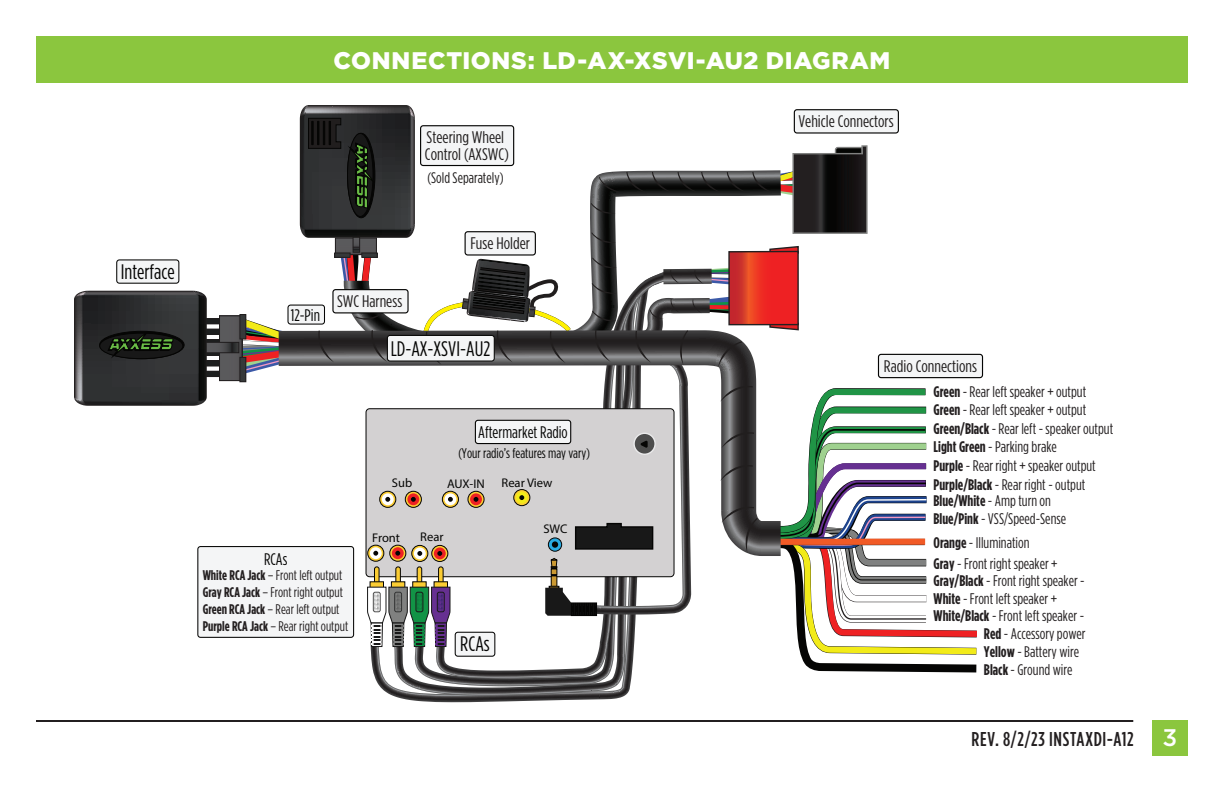
<style>
.page{position:relative;width:1224px;height:792px;background:#fff}
.page>*{position:absolute;margin:0;border:0;box-sizing:border-box;transform-origin:0 0}
.t1{font:900 24px "Gotham";letter-spacing:.025em;color:#fff}
.t2{font:21px "Gotham Condensed";color:#050504}
.t3{font:500 20px "Gotham Condensed";letter-spacing:.035em;color:#231f20}
.t4{font:16.8px/16.8px "Gotham Condensed";color:#211e1e;scale:1.04 1}
.t5{font:16.8px "Gotham Condensed";color:#050504}
.t6{font:15.4px/18.4px "Gotham Condensed";color:#231f20}
.t7{font:15.2px "Gotham Condensed";color:#211e1e}
.t8{font:14px/16.8px "Gotham Condensed";color:#231f20}
.t9{font:14px "Gotham Condensed";color:#050504}
.t10{font:12.6px "Myriad Pro";color:#050504}
.s1{font-weight:700}
.s2{font-family:"Gotham";font-size:24px;color:#fff}
</style>
<div class="page">
<div style="left:36px;top:36px;width:1152px;height:46px;background:#8bc63e"></div>
<div style="left:1152px;top:720px;width:36px;height:36px;background:#8bc63e"></div>
<hr style="left:36px;top:720px;width:1097px;height:2px;background:#231f20">
<svg style="left:394px;top:677px;width:236px;height:19px;background:#666566"></svg>
<div style="left:203px;top:319px;width:17px;height:5px;background:#1d1f1f"></div>
<div style="left:202px;top:318px;width:19px;height:6px;border:1px solid #201d1e"></div>
<div style="left:203px;top:340px;width:17px;height:5px;background:#1d1f1f"></div>
<div style="left:202px;top:339px;width:19px;height:6px;border:1px solid #201d1e"></div>
<div style="left:203px;top:350px;width:17px;height:5px;background:#1d1f1f"></div>
<div style="left:202px;top:350px;width:19px;height:6px;border:1px solid #201d1e"></div>
<div style="left:203px;top:361px;width:17px;height:5px;background:#1d1f1f"></div>
<div style="left:202px;top:360px;width:19px;height:6px;border:1px solid #201d1e"></div>
<div style="left:203px;top:371px;width:17px;height:6px;background:#1d1f1f"></div>
<div style="left:203px;top:329px;width:17px;height:5px;background:#1d1f1f"></div>
<div style="left:202px;top:329px;width:19px;height:6px;border:1px solid #201d1e"></div>
<div style="left:220px;top:316px;width:22px;height:65px;background:#5a5a5c"></div>
<div style="left:219px;top:315px;width:24px;height:66px;border:1px solid #201d1e"></div>
<div style="left:204px;top:342px;width:35px;height:11px;background:#58585b"></div>
<div style="left:203px;top:342px;width:36px;height:11px;border:1px solid #201d1e"></div>
<svg style="left:225px;top:105px;width:759px;height:572px"></svg>
<svg style="left:730px;top:253px;width:67px;height:70px;background:#e52d25"></svg>
<div style="left:728px;top:251px;width:71px;height:74px;border:1px solid #231f20"></div>
<div style="left:117px;top:260px;width:62px;height:23px;background:#f4f5f6;border-radius:3px"></div>
<div style="left:116px;top:259px;width:63px;height:25px;border:1px solid #050504;border-radius:3px"></div>
<div style="left:455px;top:632px;width:40px;height:24px;background:#f4f5f6;border-radius:3px"></div>
<div style="left:455px;top:632px;width:40px;height:25px;border:1px solid #050504;border-radius:3px"></div>
<svg style="left:74px;top:291px;width:133px;height:115px;background:#303231"></svg>
<div style="left:387px;top:335px;width:107px;height:26px;background:#f4f5f6;border-radius:3px"></div>
<div style="left:387px;top:335px;width:108px;height:27px;border:1px solid #050504;border-radius:3px"></div>
<div style="left:198px;top:547px;width:156px;height:90px;background:#f4f5f6;border-radius:3px"></div>
<div style="left:197px;top:546px;width:157px;height:92px;border:1px solid #050504;border-radius:3px"></div>
<h2 class="t2" style="left:121px;top:260px;width:55px">Interface</h2>
<h1 class="t1" style="left:334px;top:47px;width:558px">CONNECTIONS: LD-AX-XSVI-AU2 DIAGRAM</h1>
<p class="t4" style="left:425px;top:129px;width:82px">Steering Wheel<br>Control (AXSWC)</p>
<p class="t7" style="left:427px;top:169px;width:78px">(Sold Separately)</p>
<p class="t4" style="left:470px;top:235px;width:59px">Fuse Holder</p>
<p class="t5" style="left:291px;top:306px;width:31px">12-Pin</p>
<p class="t4" style="left:337px;top:293px;width:64px">SWC Harness</p>
<h2 class="t2" style="left:391px;top:337px;width:101px">LD-AX-XSVI-AU2</h2>
<p class="t5" style="left:478px;top:423px;width:91px">Aftermarket Radio</p>
<p class="t9" style="left:458px;top:446px;width:133px">(Your radio’s features may vary)</p>
<p class="t10" style="left:392px;top:475px;width:22px">Sub</p>
<p class="t10" style="left:447px;top:476px;width:39px">AUX-IN</p>
<p class="t10" style="left:502px;top:475px;width:52px">Rear View</p>
<p class="t10" style="left:543px;top:521px;width:26px">SWC</p>
<p class="t10" style="left:372px;top:530px;width:29px">Front</p>
<p class="t10" style="left:420px;top:529px;width:25px">Rear</p>
<p class="t5" style="left:264px;top:550px;width:25px">RCAs</p>
<p class="t8" style="left:203px;top:567px;width:147px"><span class="s1">White RCA Jack</span> – Front left output <span class="s1">Gray RCA Jack</span> – Front right output <span class="s1">Green RCA Jack</span> – Rear left output <span class="s1">Purple RCA Jack</span> – Rear right output</p>
<h2 class="t2" style="left:460px;top:633px;width:31px">RCAs</h2>
<p class="t4" style="left:798px;top:113px;width:93px">Vehicle Connectors</p>
<p class="t4" style="left:884px;top:357px;width:91px">Radio Connections</p>
<p class="t6" style="left:934px;top:382px;width:181px"><span class="s1">Green</span> - Rear left speaker + output <span class="s1">Green</span> - Rear left speaker + output <span class="s1">Green/Black</span> - Rear left - speaker output <span class="s1">Light Green</span> - Parking brake<br><span class="s1">Purple</span> - Rear right + speaker output <span class="s1">Purple/Black</span> - Rear right - output</p>
<p class="t6" style="left:934px;top:491px;width:134px"><span class="s1">Blue/White</span> - Amp turn on<br><span class="s1">Blue/Pink</span> - VSS/Speed-Sense</p>
<p class="t6" style="left:934px;top:532px;width:126px;line-height:21px"><span class="s1">Orange</span> - Illumination<br><span class="s1">Gray</span> - Front right speaker +</p>
<p class="t6" style="left:934px;top:571px;width:153px"><span class="s1">Gray/Black</span> - Front right speaker -</p>
<p class="t6" style="left:934px;top:589px;width:125px"><span class="s1">White</span> - Front left speaker +</p>
<p class="t6" style="left:934px;top:606px;width:152px"><span class="s1">White/Black</span> - Front left speaker -</p>
<p class="t6" style="left:984px;top:624px;width:103px"><span class="s1">Red</span> - Accessory power</p>
<p class="t6" style="left:984px;top:642px;width:97px"><span class="s1">Yellow</span> - Battery wire</p>
<p class="t6" style="left:984px;top:660px;width:90px"><span class="s1">Black</span> - Ground wire</p>
<p class="t3" style="left:972px;top:728px;width:207px">REV. 8/2/23 INSTAXDI-A12 <span class="s2">3</span></p>
</div>
